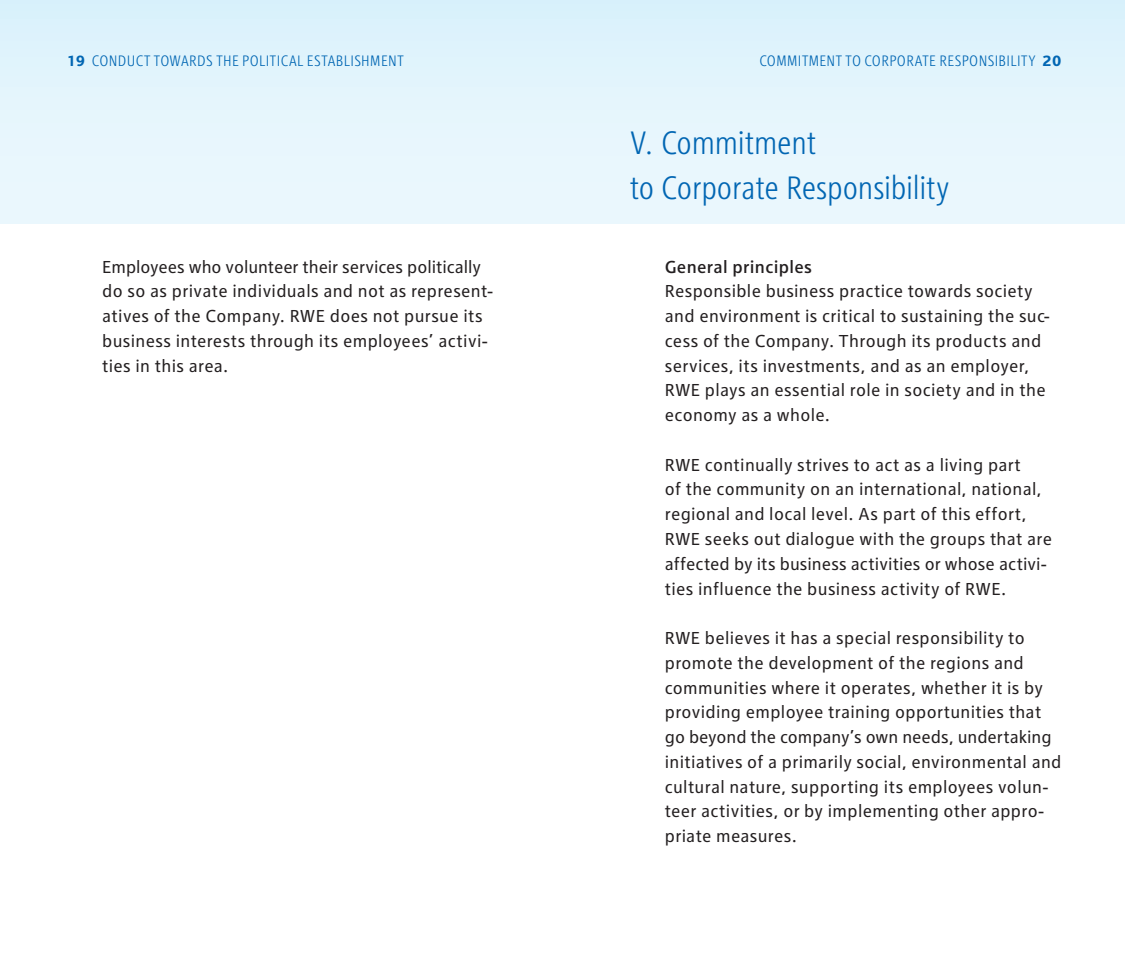
<style>
.page{position:relative;width:1125px;height:964px;background:#fff}
.page>*{position:absolute;margin:0;border:0;box-sizing:border-box;transform-origin:0 0}
._04_Headline{font:300 condensed 33.75px/45px "RWE Headline";letter-spacing:-.005em;color:#0166b3}
._07_Fließtext_Copy_t{font:18px/24.8px "RWE Text";letter-spacing:.02em;color:#231f20}
._05_Vorspann_Intro{font:500 18px "RWE Text";letter-spacing:.02em;color:#231f20}
._03_Kolumnentitel_Co{font:300 condensed 15.75px "RWE Headline";letter-spacing:.025em;color:#0166b3}
.s1{font-family:"RWE Text";font-weight:700;font-stretch:normal}
</style>
<div class="page">
<div style="left:0;top:0;width:563px;height:223px;background:linear-gradient(to right,#e4f5fc,#e4f5fc)"></div>
<div style="left:563px;top:0;width:562px;height:223px;background:linear-gradient(to right,#e4f5fc,#e4f5fc)"></div>
<p class="_03_Kolumnentitel_Co" style="left:67px;top:52px;width:338px"><span class="s1">19</span> CONDUCT TOWARDS THE POLITICAL ESTABLISHMENT</p>
<p class="_03_Kolumnentitel_Co" style="left:759px;top:52px;width:304px">COMMITMENT TO CORPORATE RESPONSIBILITY <span class="s1">20</span></p>
<p class="_04_Headline" style="left:630px;top:120px;width:321px">V. Commitment<br>to Corporate Responsibility</p>
<p class="_07_Fließtext_Copy_t" style="left:102px;top:254px;width:392px">Employees who volunteer their services politically do so as private individuals and not as represent&shy;atives of the Company. RWE does not pursue its business interests through its employees’ activi&shy;ties in this area.</p>
<p class="_05_Vorspann_Intro" style="left:665px;top:256px;width:149px">General principles</p>
<p class="_07_Fließtext_Copy_t" style="left:665px;top:279px;width:386px">Responsible business practice towards society and environment is critical to sustaining the suc&shy;cess of the Company. Through its products and services, its investments, and as an employer, RWE plays an essential role in society and in the economy as a whole.</p>
<p class="_07_Fließtext_Copy_t" style="left:665px;top:452px;width:378px">RWE continually strives to act as a living part<br>of the community on an international, national, regional and local level. As part of this effort,</p>
<p class="_07_Fließtext_Copy_t" style="left:665px;top:526px;width:389px">RWE seeks out dialogue with the groups that are affected by its business activities or whose activi&shy;ties influence the business activity of RWE.</p>
<p class="_07_Fließtext_Copy_t" style="left:665px;top:625px;width:398px">RWE believes it has a special responsibility to promote the development of the regions and communities where it operates, whether it is by providing employee training opportunities that go beyond the company’s own needs, undertaking initiatives of a primarily social, environmental and cultural nature, supporting its employees volun&shy;teer activities, or by implementing other appro&shy;priate measures.</p>
</div>
